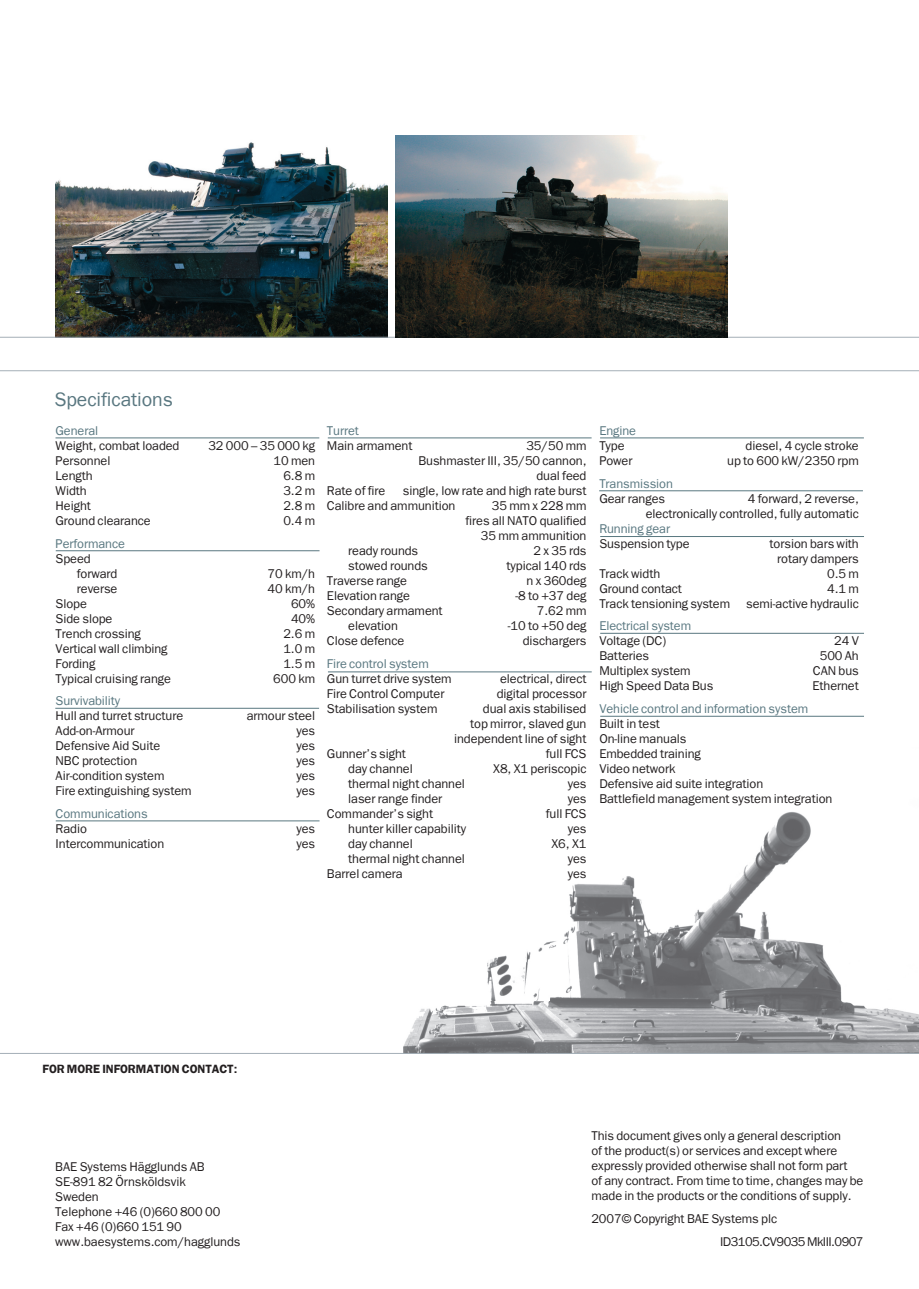
<style>
.page{position:relative;width:919px;height:1289px;background:#fff}
.page>*{position:absolute;margin:0;border:0;box-sizing:border-box;transform-origin:0 0}
.t1{font:19.5px "Franklin Gothic LT";letter-spacing:-.005em;color:#597780}
.t2{font:12.75px/15px "Franklin Gothic LT";letter-spacing:-.005em;color:#231f20}
.t3{font:12.75px "Franklin Gothic LT";letter-spacing:-.005em;color:#597780}
.t4{font:600 12px "Franklin Gothic LT";letter-spacing:-.005em;color:#231f20}
</style>
<div class="page">
<img style="left:55px;top:142px;width:332px;height:195px">
<img style="left:235px;top:812px;width:683px;height:241px">
<hr style="left:0;top:337px;width:918px;height:1px;background:#a4afb7">
<hr style="left:0;top:370px;width:918px;height:1px;background:#a4afb7">
<hr style="left:0;top:1053px;width:918px;height:1px;background:#a4afb7">
<img style="left:395px;top:136px;width:332px;height:201px">
<hr style="left:55px;top:437px;width:264px;height:1px;background:#597780">
<hr style="left:328px;top:437px;width:263px;height:1px;background:#597780">
<hr style="left:600px;top:437px;width:263px;height:1px;background:#597780">
<hr style="left:599px;top:490px;width:263px;height:1px;background:#597780">
<hr style="left:600px;top:536px;width:263px;height:1px;background:#597780">
<hr style="left:600px;top:633px;width:263px;height:1px;background:#597780">
<hr style="left:600px;top:716px;width:263px;height:1px;background:#597780">
<hr style="left:328px;top:671px;width:263px;height:1px;background:#597780">
<hr style="left:56px;top:550px;width:263px;height:1px;background:#597780">
<hr style="left:55px;top:708px;width:264px;height:1px;background:#597780">
<hr style="left:56px;top:820px;width:263px;height:1px;background:#597780">
<h1 class="t1" style="left:55px;top:388px;width:120px">specifications</h1>
<p class="t3" style="left:56px;top:423px;width:44px">general</p>
<p class="t2" style="left:56px;top:438px;width:125px">Weight, combat loaded</p>
<p class="t2" style="left:208px;top:438px;width:108px">32 000 – 35 000 kg</p>
<p class="t2" style="left:56px;top:453px;width:56px">Personnel</p>
<p class="t2" style="left:273px;top:453px;width:43px">10 men</p>
<p class="t2" style="left:56px;top:468px;width:39px">length</p>
<p class="t2" style="left:283px;top:468px;width:33px">6.8 m</p>
<p class="t2" style="left:56px;top:483px;width:33px">Width</p>
<p class="t2" style="left:283px;top:483px;width:33px">3.2 m</p>
<p class="t2" style="left:56px;top:498px;width:37px">Height</p>
<p class="t2" style="left:283px;top:498px;width:33px">2.8 m</p>
<p class="t2" style="left:56px;top:513px;width:97px">ground clearance</p>
<p class="t2" style="left:283px;top:513px;width:33px">0.4 m</p>
<p class="t3" style="left:56px;top:536px;width:71px">Performance</p>
<p class="t2" style="left:77px;top:551px;width:42px;text-indent:-21px">speed forward</p>
<p class="t2" style="left:267px;top:566px;width:49px">70 km/h</p>
<p class="t2" style="left:77px;top:581px;width:42px">reverse</p>
<p class="t2" style="left:267px;top:581px;width:49px">40 km/h</p>
<p class="t2" style="left:56px;top:596px;width:33px">slope</p>
<p class="t2" style="left:291px;top:596px;width:26px">60%</p>
<p class="t2" style="left:56px;top:611px;width:58px">side slope</p>
<p class="t2" style="left:291px;top:611px;width:26px">40%</p>
<p class="t2" style="left:56px;top:626px;width:87px">Trench crossing</p>
<p class="t2" style="left:283px;top:626px;width:33px">2.6 m</p>
<p class="t2" style="left:56px;top:641px;width:113px">Vertical wall climbing</p>
<p class="t2" style="left:283px;top:641px;width:33px">1.0 m</p>
<p class="t2" style="left:56px;top:656px;width:41px">Fording</p>
<p class="t2" style="left:283px;top:656px;width:33px">1.5 m</p>
<p class="t2" style="left:56px;top:671px;width:117px">Typical cruising range</p>
<p class="t2" style="left:273px;top:671px;width:43px">600 km</p>
<p class="t3" style="left:56px;top:693px;width:66px">survivability</p>
<p class="t2" style="left:56px;top:708px;width:129px">Hull and turret structure</p>
<p class="t2" style="left:247px;top:708px;width:70px">armour steel</p>
<p class="t2" style="left:56px;top:723px;width:80px">Add-on-Armour</p>
<p class="t2" style="left:296px;top:723px;width:20px">yes</p>
<p class="t2" style="left:56px;top:738px;width:106px">defensive Aid suite</p>
<p class="t2" style="left:296px;top:738px;width:20px">yes</p>
<p class="t2" style="left:56px;top:753px;width:83px">nBC protection</p>
<p class="t2" style="left:296px;top:753px;width:20px">yes</p>
<p class="t2" style="left:56px;top:768px;width:110px">Air-condition system</p>
<p class="t2" style="left:296px;top:768px;width:20px">yes</p>
<p class="t2" style="left:56px;top:783px;width:137px">Fire extinguishing system</p>
<p class="t2" style="left:296px;top:783px;width:20px">yes</p>
<p class="t3" style="left:56px;top:806px;width:94px">Communications</p>
<p class="t2" style="left:56px;top:821px;width:33px">Radio</p>
<p class="t2" style="left:296px;top:821px;width:20px">yes</p>
<p class="t2" style="left:56px;top:836px;width:110px">Intercommunication</p>
<p class="t2" style="left:296px;top:836px;width:20px">yes</p>
<p class="t3" style="left:327px;top:423px;width:34px">Turret</p>
<p class="t2" style="left:327px;top:438px;width:87px">Main armament</p>
<p class="t2" style="left:418px;top:438px;width:170px;text-align:right">35/50 mm<br>Bushmaster III, 35/50 cannon, dual feed</p>
<p class="t2" style="left:327px;top:483px;width:60px">Rate of fire</p>
<p class="t2" style="left:327px;top:483px;width:261px;text-indent:76px">single, low rate and high rate burst<br>Calibre and ammunition</p>
<p class="t2" style="left:465px;top:498px;width:122px;text-align:right">35 mm x 228 mm fires all nATO qualified<br>35 mm ammunition</p>
<p class="t2" style="left:348px;top:543px;width:71px">ready rounds</p>
<p class="t2" style="left:533px;top:543px;width:54px">2 x 35 rds</p>
<p class="t2" style="left:348px;top:558px;width:81px">stowed rounds</p>
<p class="t2" style="left:506px;top:558px;width:81px">typical 140 rds</p>
<p class="t2" style="left:327px;top:573px;width:82px">Traverse range</p>
<p class="t2" style="left:526px;top:573px;width:61px">n x 360deg</p>
<p class="t2" style="left:327px;top:588px;width:85px">Elevation range</p>
<p class="t2" style="left:515px;top:588px;width:73px">-8 to +37 deg</p>
<p class="t2" style="left:327px;top:603px;width:117px">secondary armament</p>
<p class="t2" style="left:536px;top:603px;width:51px">7.62 mm</p>
<p class="t2" style="left:348px;top:618px;width:51px">elevation</p>
<p class="t2" style="left:508px;top:618px;width:80px">-10 to +50 deg</p>
<p class="t2" style="left:327px;top:633px;width:79px">Close defence</p>
<p class="t2" style="left:522px;top:633px;width:65px">dischargers</p>
<p class="t3" style="left:327px;top:656px;width:103px">Fire control system</p>
<p class="t2" style="left:327px;top:671px;width:126px">gun turret drive system</p>
<p class="t2" style="left:500px;top:671px;width:88px">electrical, direct</p>
<p class="t2" style="left:327px;top:686px;width:119px">Fire Control Computer</p>
<p class="t2" style="left:496px;top:686px;width:91px">digital processor</p>
<p class="t2" style="left:327px;top:701px;width:112px">stabilisation system</p>
<p class="t2" style="left:454px;top:701px;width:134px;text-align:right">dual axis stabilised<br>top mirror, slaved gun independent line of sight</p>
<p class="t2" style="left:327px;top:746px;width:81px">gunner’s sight</p>
<p class="t2" style="left:545px;top:746px;width:42px">full FCs</p>
<p class="t2" style="left:348px;top:761px;width:66px">day channel</p>
<p class="t2" style="left:493px;top:761px;width:95px">X8, X1 periscopic</p>
<p class="t2" style="left:348px;top:776px;width:118px">thermal night channel</p>
<p class="t2" style="left:567px;top:776px;width:20px">yes</p>
<p class="t2" style="left:348px;top:791px;width:95px">laser range finder</p>
<p class="t2" style="left:567px;top:791px;width:20px">yes</p>
<p class="t2" style="left:327px;top:806px;width:108px">Commander’s sight</p>
<p class="t2" style="left:545px;top:806px;width:42px">full FCs</p>
<p class="t2" style="left:348px;top:821px;width:119px">hunter killer capability</p>
<p class="t2" style="left:567px;top:821px;width:20px">yes</p>
<p class="t2" style="left:348px;top:836px;width:66px">day channel</p>
<p class="t2" style="left:551px;top:836px;width:36px">X6, X1</p>
<p class="t2" style="left:348px;top:851px;width:118px">thermal night channel</p>
<p class="t2" style="left:567px;top:851px;width:20px">yes</p>
<p class="t2" style="left:327px;top:866px;width:77px">Barrel camera</p>
<p class="t2" style="left:567px;top:866px;width:20px">yes</p>
<p class="t3" style="left:599px;top:423px;width:38px">Engine</p>
<p class="t2" style="left:599px;top:438px;width:27px">Type</p>
<p class="t2" style="left:745px;top:438px;width:115px">diesel, 4 cycle stroke</p>
<p class="t2" style="left:599px;top:453px;width:35px">Power</p>
<p class="t2" style="left:727px;top:453px;width:133px">up to 600 kW/2350 rpm</p>
<p class="t3" style="left:599px;top:476px;width:75px">Transmission</p>
<p class="t2" style="left:599px;top:491px;width:67px">gear ranges</p>
<p class="t2" style="left:645px;top:491px;width:214px;text-align:right">4 forward, 2 reverse,<br>electronically controlled, fully automatic</p>
<p class="t3" style="left:599px;top:521px;width:72px">Running gear</p>
<p class="t2" style="left:599px;top:536px;width:92px">suspension type</p>
<p class="t2" style="left:769px;top:536px;width:91px;text-align:center">torsion bars with rotary dampers</p>
<p class="t2" style="left:599px;top:566px;width:62px">Track width</p>
<p class="t2" style="left:827px;top:566px;width:33px">0.5 m</p>
<p class="t2" style="left:599px;top:581px;width:84px">ground contact</p>
<p class="t2" style="left:827px;top:581px;width:33px">4.1 m</p>
<p class="t2" style="left:599px;top:596px;width:132px">Track tensioning system</p>
<p class="t2" style="left:746px;top:596px;width:114px">semi-active hydraulic</p>
<p class="t3" style="left:599px;top:618px;width:93px">Electrical system</p>
<p class="t2" style="left:599px;top:633px;width:68px">Voltage (dC)</p>
<p class="t2" style="left:834px;top:633px;width:26px">24 V</p>
<p class="t2" style="left:599px;top:648px;width:51px">Batteries</p>
<p class="t2" style="left:819px;top:648px;width:41px">500 Ah</p>
<p class="t2" style="left:599px;top:663px;width:93px">Multiplex system</p>
<p class="t2" style="left:812px;top:663px;width:47px">CAn bus</p>
<p class="t2" style="left:599px;top:678px;width:115px">High speed data Bus</p>
<p class="t2" style="left:812px;top:678px;width:48px">Ethernet</p>
<p class="t3" style="left:599px;top:701px;width:210px">Vehicle control and information system</p>
<p class="t2" style="left:599px;top:716px;width:234px">Built in test<br>On-line manuals<br>Embedded training<br>Video network<br>defensive aid suite integration<br>Battlefield management system integration</p>
<p class="t4" style="left:43px;top:1061px;width:196px">FOR MORE INFORMATION CONTACT:</p>
<p class="t2" style="left:55px;top:1159px;width:187px">BAE systems Hägglunds AB sE-891 82 Örnsköldsvik<br>sweden<br>Telephone +46 (0)660 800 00<br>Fax +46 (0)660 151 90 www.baesystems.com/hagglunds</p>
<p class="t2" style="left:591px;top:1128px;width:273px">This document gives only a general description<br>of the product(s) or services and except where expressly provided otherwise shall not form part<br>of any contract. From time to time, changes may be made in the products or the conditions of supply.</p>
<p class="t2" style="left:720px;top:1207px;width:145px;line-height:22.5px;text-indent:-129px">2007© Copyright BAE systems plc<br>Id3105.CV9035 MkIII.0907</p>
</div>
